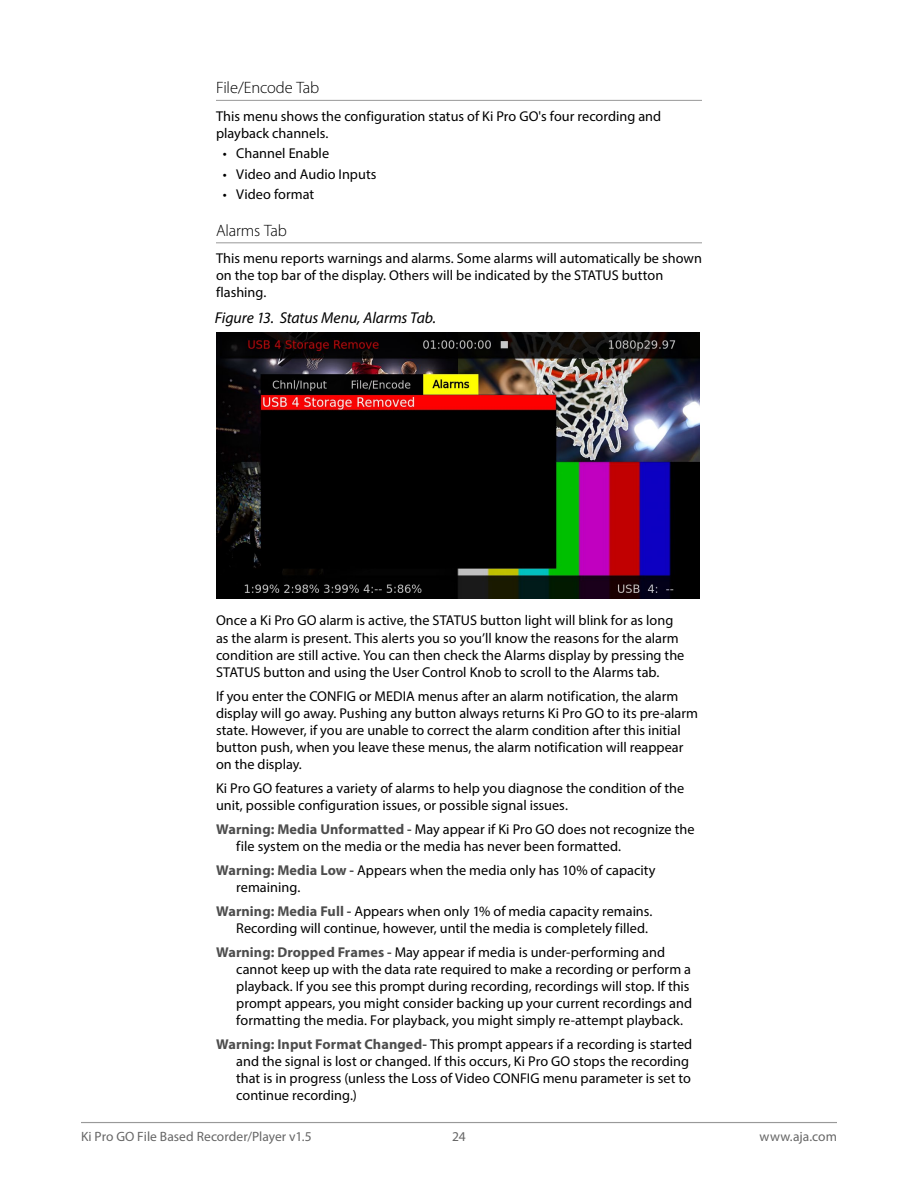
<style>
.page{position:relative;width:918px;height:1188px;background:#fff}
.page>*{position:absolute;margin:0;border:0;box-sizing:border-box;transform-origin:0 0}
._4Head{font:300 16.5px "Myriad Pro";letter-spacing:-.01em;color:#000}
.t1{font:italic 15.75px "Myriad Pro";letter-spacing:-.005em;color:#000}
.Body{font:14.25px/17.1px "Myriad Pro";color:#000}
._5Head{font:14.25px/17.1px "Myriad Pro";color:#000}
._5HeadFirst{font:14.25px/17.1px "Myriad Pro";color:#000}
.t2{font:13.5px "Myriad Pro";color:#666}
.s1{font-weight:700;color:#4d4d4d}
</style>
<div class="page">
<hr style="left:81px;top:1122px;width:756px;height:1px;background:#999">
<hr style="left:216px;top:100px;width:486px;height:1px;background:#999">
<hr style="left:216px;top:243px;width:486px;height:1px;background:#999">
<img style="left:216px;top:333px;width:484px;height:265px">
<p class="_4Head" style="left:216px;top:79px;width:105px">File/Encode Tab</p>
<p class="Body" style="left:216px;top:107px;width:447px">This menu shows the configuration status of Ki Pro GO's four recording and playback channels.</p>
<p class="_5Head" style="left:223px;top:145px;width:108px">• Channel Enable</p>
<p class="_5Head" style="left:223px;top:165px;width:155px">• Video and Audio Inputs</p>
<p class="_5Head" style="left:223px;top:186px;width:93px">• Video format</p>
<p class="_4Head" style="left:216px;top:221px;width:72px">Alarms Tab</p>
<p class="Body" style="left:216px;top:250px;width:487px">This menu reports warnings and alarms. Some alarms will automatically be shown on the top bar of the display. Others will be indicated by the STATUS button flashing.</p>
<p class="t1" style="left:215px;top:308px;width:223px">Figure 13. Status Menu, Alarms Tab.</p>
<p class="Body" style="left:216px;top:612px;width:470px">Once a Ki Pro GO alarm is active, the STATUS button light will blink for as long as the alarm is present. This alerts you so you’ll know the reasons for the alarm condition are still active. You can then check the Alarms display by pressing the STATUS button and using the User Control Knob to scroll to the Alarms tab.</p>
<p class="Body" style="left:216px;top:687px;width:484px">If you enter the CONFIG or MEDIA menus after an alarm notification, the alarm display will go away. Pushing any button always returns Ki Pro GO to its pre-alarm state. However, if you are unable to correct the alarm condition after this initial button push, when you leave these menus, the alarm notification will reappear on the display.</p>
<p class="Body" style="left:216px;top:779px;width:470px">Ki Pro GO features a variety of alarms to help you diagnose the condition of the unit, possible configuration issues, or possible signal issues.</p>
<p class="_5Head" style="left:236px;top:820px;width:460px;text-indent:-20px"><span class="s1">Warning: Media Unformatted -</span> May appear if Ki Pro GO does not recognize the file system on the media or the media has never been formatted.</p>
<p class="_5Head" style="left:236px;top:861px;width:421px;text-indent:-20px"><span class="s1">Warning: Media Low -</span> Appears when the media only has 10% of capacity remaining.</p>
<p class="_5Head" style="left:236px;top:902px;width:418px;text-indent:-20px"><span class="s1">Warning: Media Full -</span> Appears when only 1% of media capacity remains.<br>Recording will continue, however, until the media is completely filled.</p>
<p class="_5Head" style="left:236px;top:943px;width:457px;text-indent:-20px"><span class="s1">Warning: Dropped Frames -</span> May appear if media is under-performing and cannot keep up with the data rate required to make a recording or perform a playback. If you see this prompt during recording, recordings will stop. If this prompt appears, you might consider backing up your current recordings and formatting the media. For playback, you might simply re-attempt playback.</p>
<p class="_5HeadFirst" style="left:236px;top:1035px;width:458px;text-indent:-20px"><span class="s1">Warning: Input Format Changed-</span> This prompt appears if a recording is started and the signal is lost or changed. If this occurs, Ki Pro GO stops the recording that is in progress (unless the Loss of Video CONFIG menu parameter is set to continue recording.)</p>
<p class="t2" style="left:81px;top:1128px;width:232px">Ki Pro GO File Based Recorder/Player v1.5</p>
<p class="t2" style="left:452px;top:1128px;width:15px">24</p>
<p class="t2" style="left:760px;top:1128px;width:79px">www.aja.com</p>
</div>
